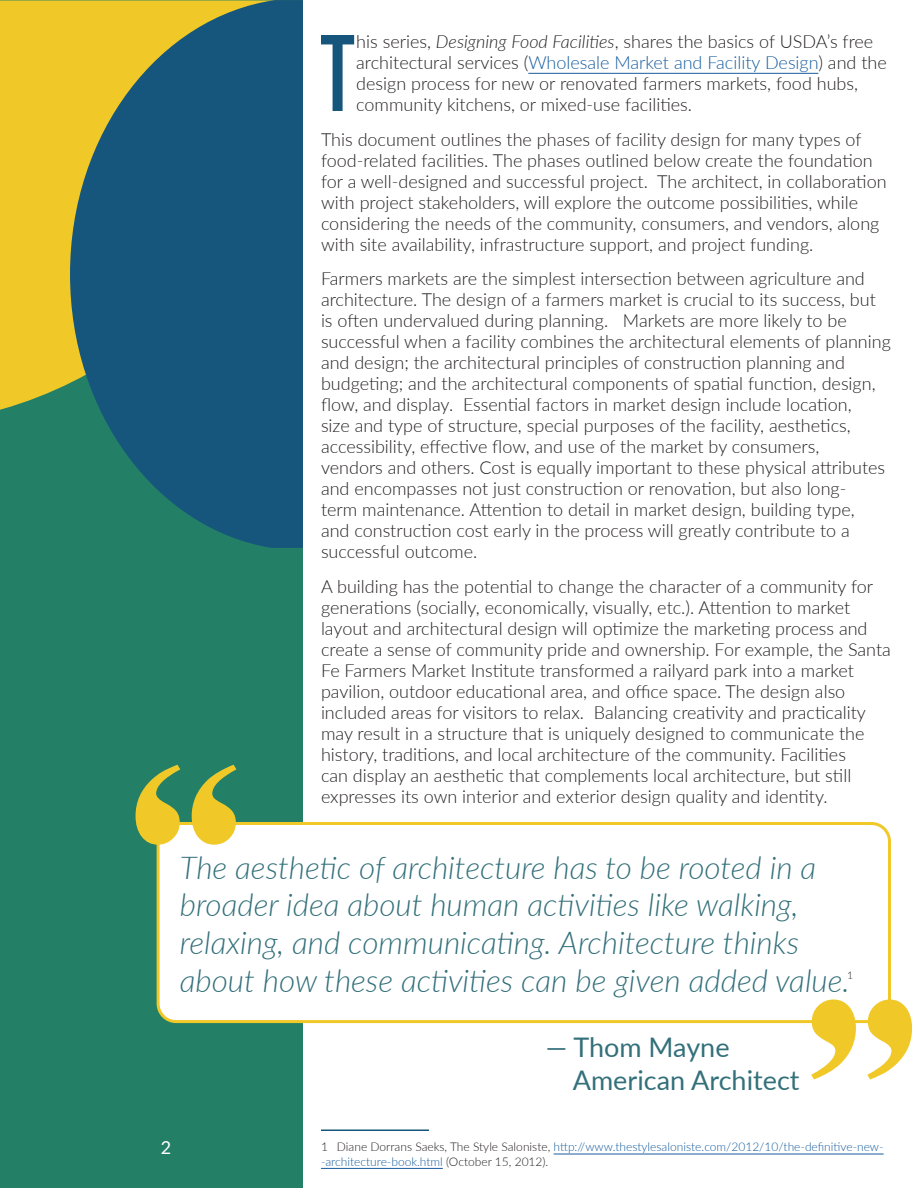
<style>
.page{position:relative;width:918px;height:1188px;background:#fff}
.page>*{position:absolute;margin:0;border:0;box-sizing:border-box;transform-origin:0 0}
.t1{font:291px "Engravers";color:#f0c929}
.Body_Text_DropCap{font:500 105.3px "Gala";color:#16567c}
.Pull_Text{font:italic 300 31.5px/37.8px "Lato";color:#33707a}
.Pull_Text-2{font:27px "Lato";color:#33707a}
.Body_Text{font:300 18px/21px "Lato";color:#231f20}
.Body_Text_DropCap-2{font:300 18px/21px "Lato";color:#231f20}
.t2{font:18px "Lato";color:#fff}
.Caption_Text{font:300 12px/14.4px "Lato";color:#175d9e}
.Body_Text-2{font:300 10.5px "Lato";color:#231f20}
.s1{font-style:italic}
.s2{color:#175d9e}
.s3{color:#231f20}
</style>
<div class="page">
<div style="left:0;top:0;width:303px;height:1188px;background:#238067"></div>
<div style="left:0;top:0;width:70px;height:410px;background:#f0c929"></div>
<svg style="left:70px;top:0;width:233px;height:548px;background:#2e6670"></svg>
<hr style="left:528px;top:73px;width:290px;height:1px;background:#175d9e">
<div style="left:158px;top:824px;width:732px;height:198px;background:#fff;border-radius:18px"></div>
<div style="left:157px;top:822px;width:734px;height:201px;border:3px solid #f0c929;border-radius:18px"></div>
<hr style="left:321px;top:1129px;width:108px;height:2px;background:#16567c">
<hr style="left:554px;top:1154px;width:330px;height:1px;background:#175d9e">
<hr style="left:321px;top:1168px;width:122px;height:1px;background:#175d9e">
<h1 class="t1" style="left:271px;top:915px;width:174px;rotate:-180deg">"</h1>
<p class="Body_Text_DropCap" style="left:319px;top:5px;width:39px">T</p>
<p class="Body_Text_DropCap-2" style="left:356px;top:30px;width:532px">his series, <span class="s1">Designing Food Facilities</span>, shares the basics of USDA’s free architectural services (<span class="s2">Wholesale Market and Facility Design</span>) and the design process for new or renovated farmers markets, food hubs, community kitchens, or mixed-use facilities.</p>
<p class="Body_Text" style="left:321px;top:128px;width:567px">This document outlines the phases of facility design for many types of food-related facilities. The phases outlined below create the foundation for a well-designed and successful project. The architect, in collaboration with project stakeholders, will explore the outcome possibilities, while considering the needs of the community, consumers, and vendors, along with site availability, infrastructure support, and project funding.</p>
<p class="Body_Text" style="left:321px;top:267px;width:571px">Farmers markets are the simplest intersection between agriculture and architecture. The design of a farmers market is crucial to its success, but is often undervalued during planning. Markets are more likely to be successful when a facility combines the architectural elements of planning and design; the architectural principles of construction planning and budgeting; and the architectural components of spatial function, design, flow, and display. Essential factors in market design include location,<br>size and type of structure, special purposes of the facility, aesthetics, accessibility, effective flow, and use of the market by consumers,<br>vendors and others. Cost is equally important to these physical attributes and encompasses not just construction or renovation, but also long-<br>term maintenance. Attention to detail in market design, building type,<br>and construction cost early in the process will greatly contribute to a successful outcome.</p>
<p class="Body_Text" style="left:321px;top:575px;width:571px">A building has the potential to change the character of a community for generations (socially, economically, visually, etc.). Attention to market layout and architectural design will optimize the marketing process and create a sense of community pride and ownership. For example, the Santa Fe Farmers Market Institute transformed a railyard park into a market pavilion, outdoor educational area, and office space. The design also included areas for visitors to relax. Balancing creativity and practicality may result in a structure that is uniquely designed to communicate the history, traditions, and local architecture of the community. Facilities<br>can display an aesthetic that complements local architecture, but still expresses its own interior and exterior design quality and identity.</p>
<p class="Pull_Text" style="left:180px;top:847px;width:671px">The aesthetic of architecture has to be rooted in a broader idea about human activities like walking, relaxing, and communicating. Architecture thinks about how these activities can be given added value.</p>
<p class="Pull_Text-2" style="left:546px;top:1028px;width:185px">— Thom Mayne</p>
<p class="Pull_Text-2" style="left:573px;top:1060px;width:228px">American Architect</p>
<p class="Body_Text-2" style="left:847px;top:968px;width:8px">1</p>
<h1 class="t1" style="left:777px;top:929px;width:174px">"</h1>
<p class="t2" style="left:161px;top:1135px;width:12px">2</p>
<p class="Caption_Text" style="left:321px;top:1139px;width:564px"><span class="s3">1 Diane Dorrans Saeks, The Style Saloniste,</span> http://www.thestylesaloniste.com/2012/10/the-definitive-new--architecture-book.html <span class="s3">(October 15, 2012).</span></p>
</div>
